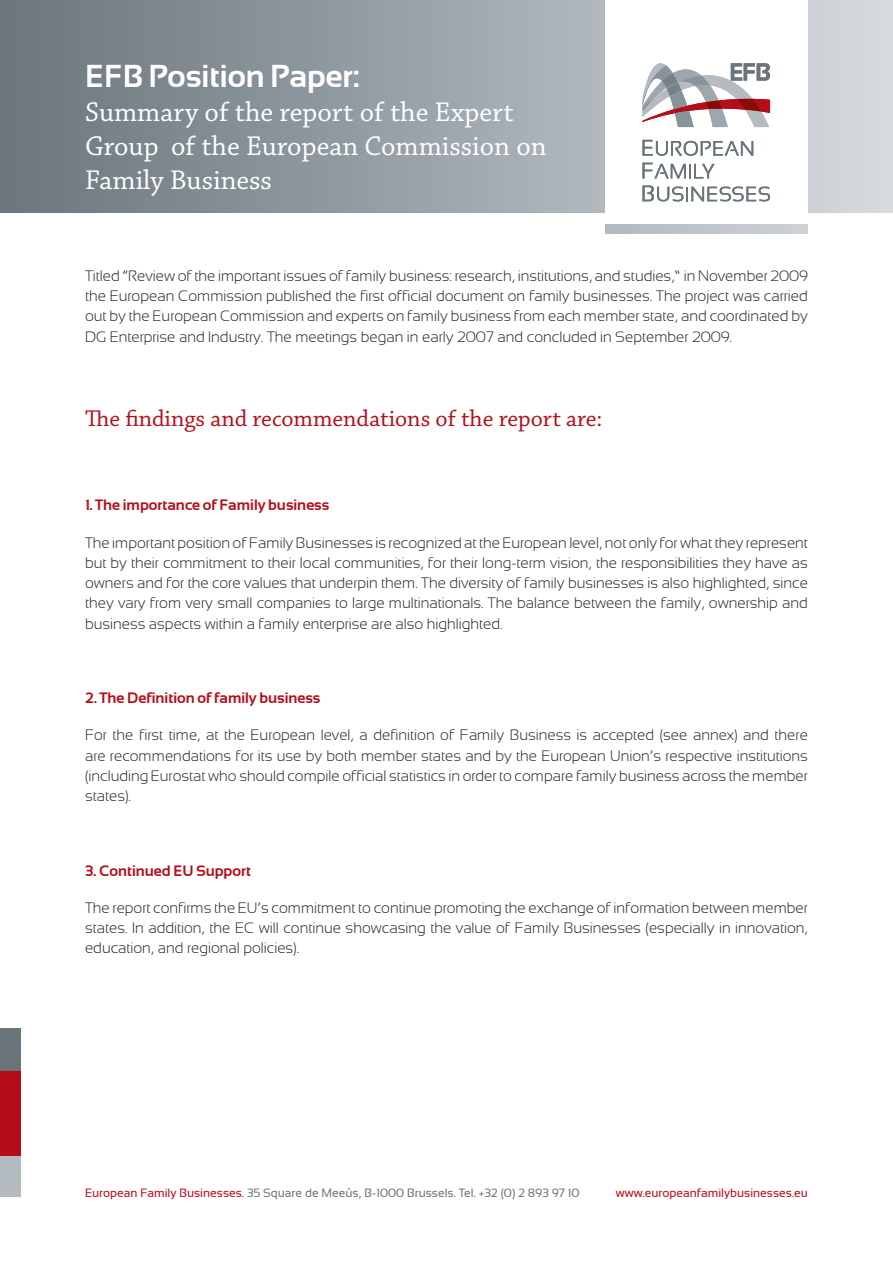
<style>
.page{position:relative;width:893px;height:1263px;background:#fff}
.page>*{position:absolute;margin:0;border:0;box-sizing:border-box;transform-origin:0 0}
.TITULO{font:700 31.5px "Sansation";color:#fff}
.TITULO-2{font:28.5px/34.2px "Chaparral Pro";color:#fff}
.texto_corrido{font:24px "Chaparral Pro";color:#b50e1a}
.texto_corrido-2{font:300 15px/20.2px "Sansation";color:#231f20;text-align:justify}
.texto_corrido-3{font:700 15px "Sansation";color:#b50e1a}
.t1{font:12px "Sansation";color:#6a747b}
.t2{font:12px "Sansation";color:#b50e1a}
.s1{color:#b50e1a}
</style>
<div class="page">
<svg style="left:0;top:0;width:893px;height:213px;background:#959ea4"></svg>
<div style="left:0;top:1071px;width:21px;height:85px;background:#b50e1a"></div>
<div style="left:0;top:1028px;width:21px;height:43px;background:#6a747b"></div>
<div style="left:0;top:1156px;width:21px;height:41px;background:#b4bcc2"></div>
<div style="left:605px;top:0;width:203px;height:233px;background:#fff"></div>
<div style="left:605px;top:225px;width:203px;height:8px;background:#bfc5ca"></div>
<svg style="left:642px;top:163px;width:73px;height:15px"></svg>
<svg style="left:642px;top:185px;width:128px;height:16px"></svg>
<svg style="left:642px;top:140px;width:111px;height:16px"></svg>
<svg style="left:642px;top:63px;width:128px;height:64px"></svg>
<p class="TITULO" style="left:85px;top:58px;width:277px">EFB Position Paper:</p>
<p class="TITULO-2" style="left:85px;top:96px;width:463px">Summary of the report of the Expert<br>Group of the European Commission on<br>Family Business</p>
<p class="texto_corrido-2" style="left:85px;top:266px;width:724px">Titled “Review of the important issues of family business: research, institutions, and studies,” in November 2009 the European Commission published the first official document on family businesses. The project was carried out by the European Commission and experts on family business from each member state, and coordinated by DG Enterprise and Industry. The meetings began in early 2007 and concluded in September 2009.</p>
<p class="texto_corrido" style="left:85px;top:405px;width:519px">The findings and recommendations of the report are:</p>
<p class="texto_corrido-3" style="left:85px;top:496px;width:246px">1. The importance of Family business</p>
<p class="texto_corrido-2" style="left:85px;top:532px;width:724px">The important position of Family Businesses is recognized at the European level, not only for what they represent but by their commitment to their local communities, for their long-term vision, the responsibilities they have as owners and for the core values that underpin them. The diversity of family businesses is also highlighted, since they vary from very small companies to large multinationals. The balance between the family, ownership and business aspects within a family enterprise are also highlighted.</p>
<p class="texto_corrido-3" style="left:85px;top:689px;width:237px">2. The Definition of family business</p>
<p class="texto_corrido-2" style="left:85px;top:725px;width:724px">For the first time, at the European level, a definition of Family Business is accepted (see annex) and there are recommendations for its use by both member states and by the European Union’s respective institutions (including Eurostat who should compile official statistics in order to compare family business across the member states).</p>
<p class="texto_corrido-3" style="left:85px;top:862px;width:167px">3. Continued EU Support</p>
<p class="texto_corrido-2" style="left:85px;top:898px;width:724px">The report confirms the EU’s commitment to continue promoting the exchange of information between member states. In addition, the EC will continue showcasing the value of Family Businesses (especially in innovation, education, and regional policies).</p>
<p class="t1" style="left:85px;top:1186px;width:496px"><span class="s1">European Family Businesses.</span> 35 Square de Meeûs, B-1000 Brussels. Tel. +32 (0) 2 893 97 10</p>
<p class="t2" style="left:616px;top:1186px;width:193px">www.europeanfamilybusinesses.eu</p>
</div>
